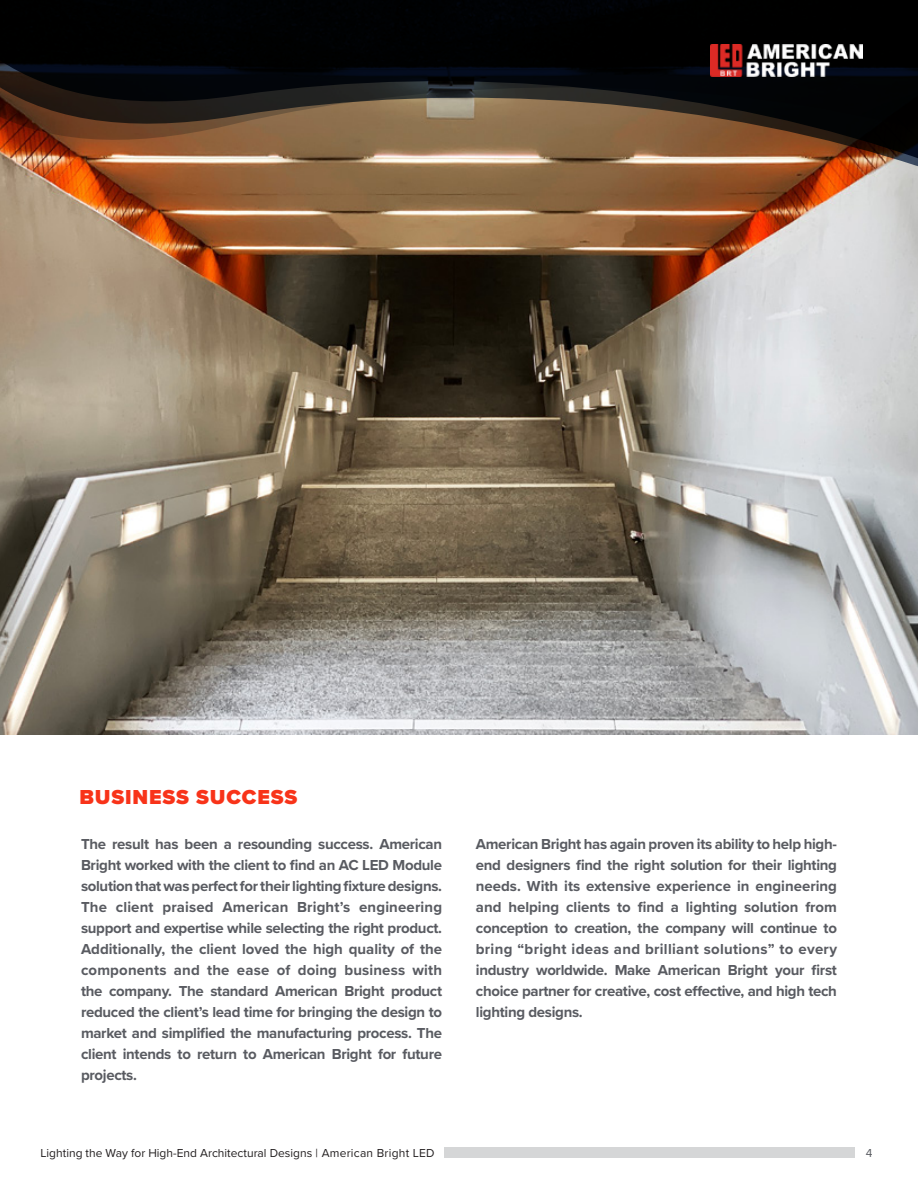
<style>
.page{position:relative;width:918px;height:1188px;background:#fff}
.page>*{position:absolute;margin:0;border:0;box-sizing:border-box;transform-origin:0 0}
.t1{font:900 21px "Proxima Nova";letter-spacing:.04em;color:#f83319}
.t2{font:700 15px/21px "Proxima Nova";letter-spacing:-.02em;color:#595b61;text-align:justify}
.t3{font:12px "Proxima Nova";color:#231f20}
.t4{font:12px "Proxima Nova";color:#595b61}
</style>
<div class="page">
<img style="left:0;top:171px;width:918px;height:563px">
<img style="left:0;top:163px;width:918px;height:8px">
<svg style="left:0;top:0;width:918px;height:163px;background:#32261d"></svg>
<img style="left:711px;top:45px;width:151px;height:32px">
<div style="left:444px;top:1148px;width:411px;height:10px;background:#d5d6d7"></div>
<p class="t1" style="left:80px;top:782px;width:219px">BUSINESS SUCCESS</p>
<p class="t2" style="left:81px;top:833px;width:363px">The result has been a resounding success. American Bright worked with the client to find an AC LED Module solution that was perfect for their lighting fixture designs.<br>The client praised American Bright’s engineering support and expertise while selecting the right product.<br>Additionally, the client loved the high quality of the components and the ease of doing business with the company. The standard American Bright product reduced the client’s lead time for bringing the design to market and simplified the manufacturing process. The client intends to return to American Bright for future projects.</p>
<p class="t2" style="left:476px;top:833px;width:363px">American Bright has again proven its ability to help high&shy;end designers find the right solution for their lighting needs. With its extensive experience in engineering and helping clients to find a lighting solution from conception to creation, the company will continue to bring “bright ideas and brilliant solutions” to every industry worldwide. Make American Bright your first choice partner for creative, cost effective, and high tech lighting designs.</p>
<p class="t3" style="left:40px;top:1144px;width:396px">Lighting the Way for High-End Architectural Designs | American Bright LED</p>
<p class="t4" style="left:866px;top:1144px;width:8px">4</p>
</div>
